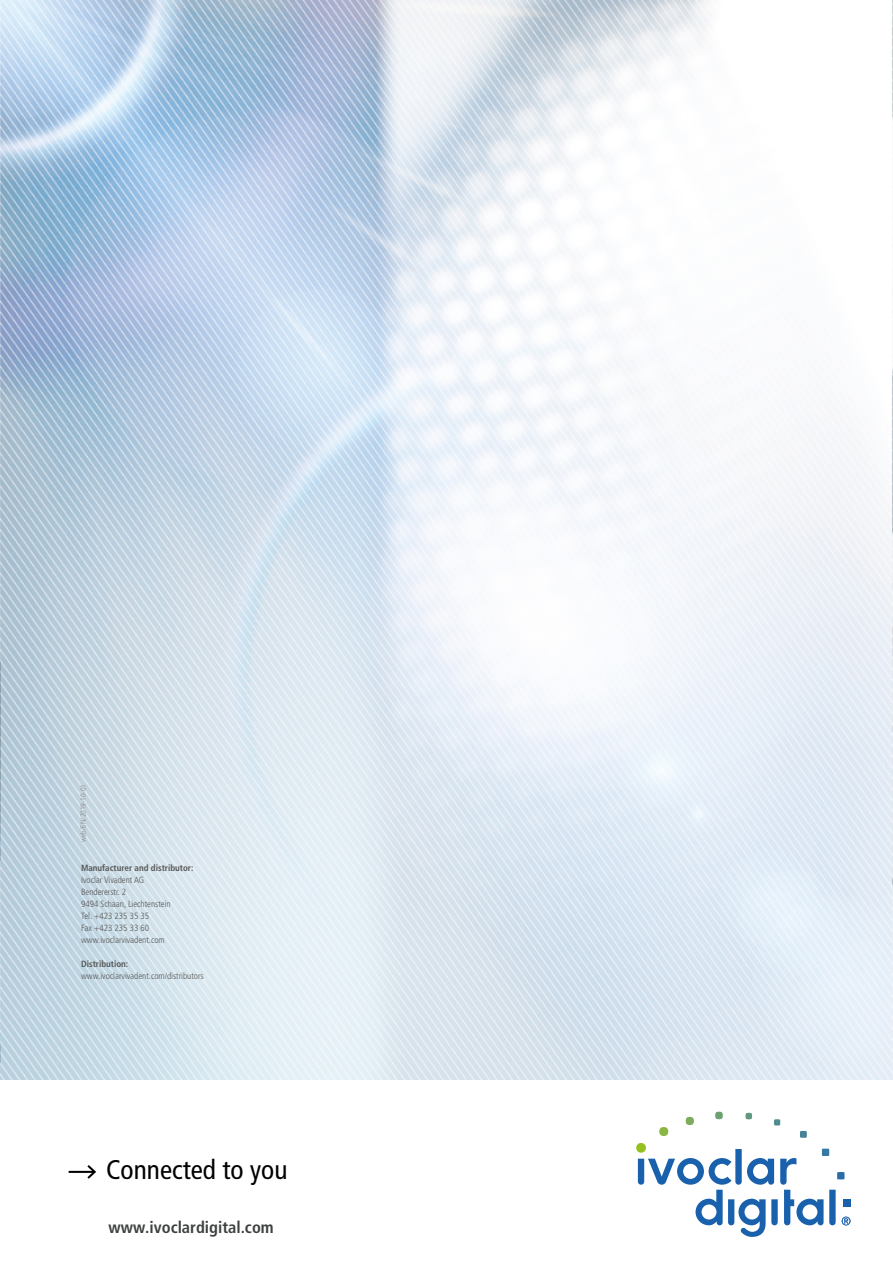
<style>
.page{position:relative;width:893px;height:1263px;background:#fff}
.page>*{position:absolute;margin:0;border:0;box-sizing:border-box;transform-origin:0 0}
.t1{font:condensed 27px "Frutiger";color:#000}
.t2{font:700 condensed 16.5px "Frutiger";color:#3e4040}
.t3{font:300 condensed 9px/12px "Frutiger";color:#575756}
.t4{font:700 condensed 9px "Frutiger";color:#575756}
.t5{font:300 condensed 7.5px "Frutiger";color:#878787}
</style>
<div class="page">
<img style="left:0;top:0;width:893px;height:1080px">
<div style="left:822px;top:1148px;width:7px;height:8px;background:#3478a3"></div>
<div style="left:843px;top:1199px;width:7px;height:8px;background:#1961ac"></div>
<div style="left:837px;top:1172px;width:8px;height:7px;background:#2a6ca8"></div>
<svg style="left:829px;top:1190px;width:7px;height:35px"></svg>
<svg style="left:842px;top:1217px;width:8px;height:8px"></svg>
<svg style="left:636px;top:1112px;width:187px;height:125px"></svg>
<hr style="left:69px;top:1171px;width:26px;height:2px;background:#000">
<svg style="left:85px;top:1165px;width:11px;height:14px"></svg>
<p class="t5" style="left:79px;top:842px;width:59px;rotate:-90deg">web/EN/2019-10-01</p>
<p class="t4" style="left:81px;top:863px;width:114px">Manufacturer and distributor:</p>
<p class="t3" style="left:81px;top:874px;width:91px">Ivoclar Vivadent AG<br>Bendererstr. 2<br>9494 Schaan, Liechtenstein<br>Tel. +423 235 35 35<br>Fax +423 235 33 60 www.ivoclarvivadent.com</p>
<p class="t4" style="left:81px;top:958px;width:49px">Distribution:</p>
<p class="t3" style="left:81px;top:970px;width:124px">www.ivoclarvivadent.com/distributors</p>
<h1 class="t1" style="left:106px;top:1154px;width:183px">Connected to you</h1>
<h2 class="t2" style="left:109px;top:1218px;width:167px">www.ivoclardigital.com</h2>
</div>
